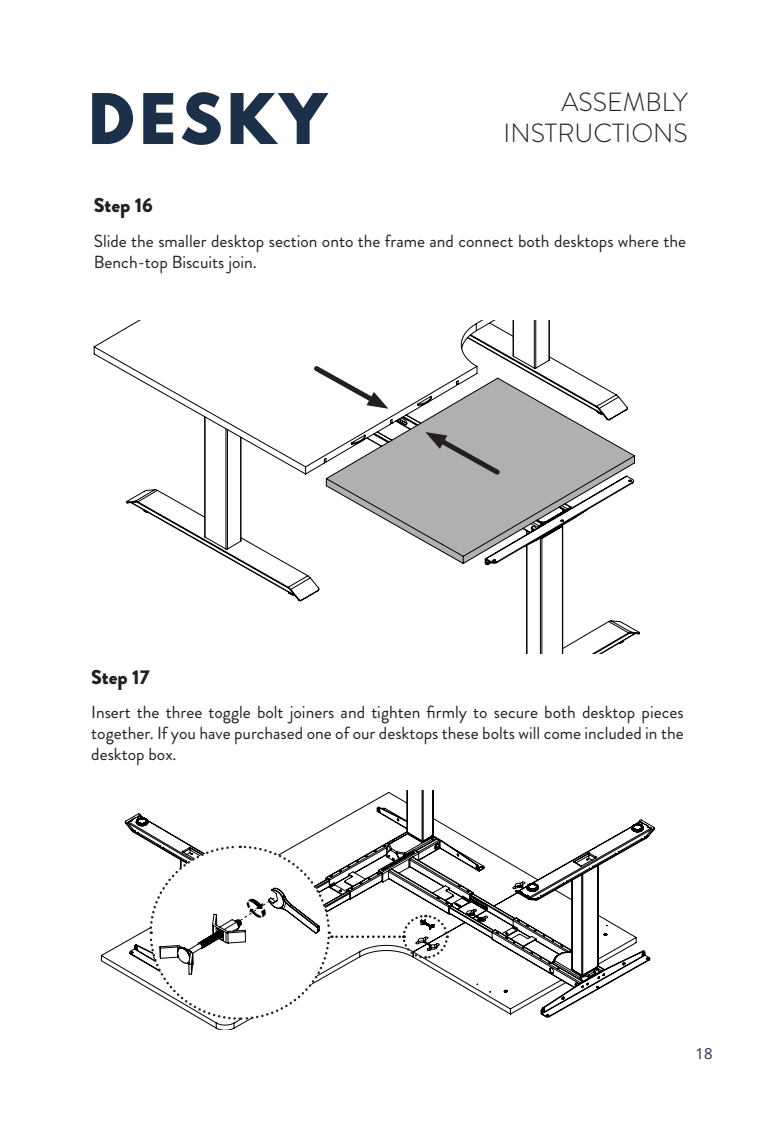
<style>
.page{position:relative;width:780px;height:1134px;background:#fff}
.page>*{position:absolute;margin:0;border:0;box-sizing:border-box;transform-origin:0 0}
.t1{font:300 26.25px "Brandon Grotesque";color:#231f20}
.t2{font:900 20px "Brandon Grotesque";color:#231f20}
.t3{font:17.5px/21px "Brandon Grotesque";color:#231f20}
.t4{font:15px "Open Sans";color:#21334a}
</style>
<div class="page">
<svg style="left:93px;top:321px;width:548px;height:332px"></svg>
<svg style="left:309px;top:362px;width:79px;height:48px"></svg>
<svg style="left:326px;top:431px;width:308px;height:132px"></svg>
<svg style="left:100px;top:790px;width:555px;height:240px"></svg>
<svg style="left:148px;top:844px;width:301px;height:177px"></svg>
<svg style="left:92px;top:93px;width:41px;height:51px"></svg>
<svg style="left:143px;top:93px;width:30px;height:51px;background:#47586b"></svg>
<svg style="left:182px;top:92px;width:39px;height:53px"></svg>
<svg style="left:230px;top:93px;width:98px;height:51px"></svg>
<p class="t1" style="left:561px;top:84px;width:128px">ASSEMBLY</p>
<p class="t1" style="left:503px;top:115px;width:186px">INSTRUCTIONS</p>
<p class="t2" style="left:94px;top:191px;width:61px">Step 16</p>
<p class="t3" style="left:94px;top:230px;width:593px">Slide the smaller desktop section onto the frame and connect both desktops where the<br>Bench-top Biscuits join.</p>
<p class="t2" style="left:91px;top:663px;width:60px">Step 17</p>
<p class="t3" style="left:91px;top:702px;width:594px;text-align:justify">Insert the three toggle bolt joiners and tighten firmly to secure both desktop pieces together. If you have purchased one of our desktops these bolts will come included in the desktop box.</p>
<p class="t4" style="left:695px;top:1043px;width:19px">18</p>
</div>
